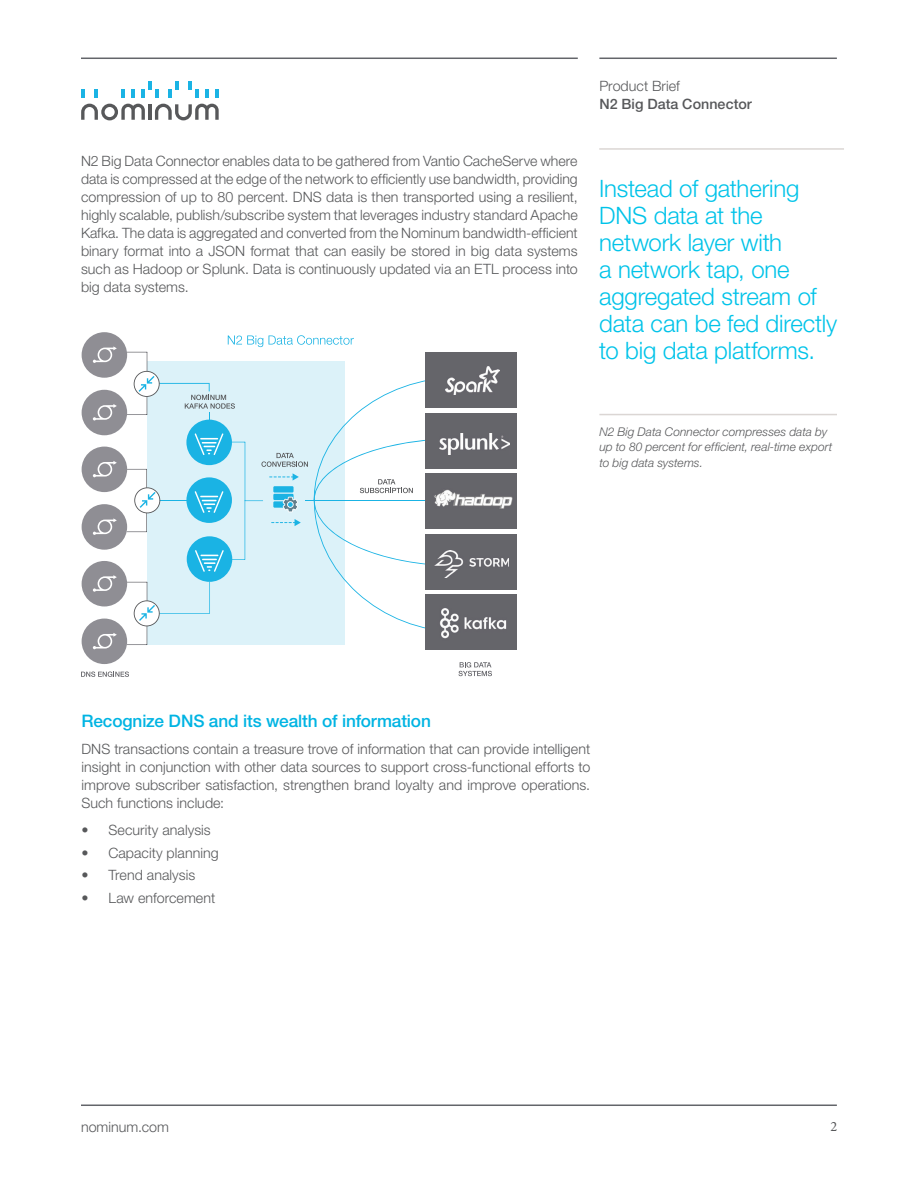
<style>
.page{position:relative;width:918px;height:1188px;background:#fff}
.page>*{position:absolute;margin:0;border:0;box-sizing:border-box;transform-origin:0 0}
.t1{font:300 24px/27px "Helvetica Neue LT Std";letter-spacing:-.01em;color:#00c3e9}
.t2{font:500 17.25px "Helvetica Neue LT Std";letter-spacing:-.01em;color:#00b4e3}
.t3{font:300 14.25px/18px "Helvetica Neue LT Std";letter-spacing:.005em;color:#57585a;text-align:justify}
.t4{font:500 14.25px "Helvetica Neue LT Std";letter-spacing:.005em;color:#57585a}
.t5{font:14.25px "Minion Pro";color:#57585a}
.t6{font:italic 300 12px/15.8px "Helvetica Neue LT Std";letter-spacing:.005em;color:#57585a}
</style>
<div class="page">
<div style="left:147px;top:361px;width:198px;height:284px;background:#dcf2f9"></div>
<hr style="left:306px;top:500px;width:121px;height:1px;background:#1ab3e4">
<div style="left:82px;top:332px;width:45px;height:46px;background:#8f8e94;border-radius:50%"></div>
<svg style="left:93px;top:346px;width:24px;height:17px"></svg>
<div style="left:82px;top:390px;width:45px;height:45px;background:#8f8e94;border-radius:50%"></div>
<svg style="left:93px;top:404px;width:24px;height:17px"></svg>
<div style="left:82px;top:447px;width:45px;height:45px;background:#8f8e94;border-radius:50%"></div>
<svg style="left:93px;top:461px;width:24px;height:16px"></svg>
<div style="left:82px;top:504px;width:45px;height:46px;background:#8f8e94;border-radius:50%"></div>
<svg style="left:93px;top:518px;width:24px;height:17px"></svg>
<div style="left:82px;top:561px;width:45px;height:45px;background:#8f8e94;border-radius:50%"></div>
<svg style="left:93px;top:575px;width:24px;height:17px"></svg>
<div style="left:82px;top:619px;width:45px;height:45px;background:#8f8e94;border-radius:50%"></div>
<svg style="left:93px;top:633px;width:24px;height:16px"></svg>
<div style="left:187px;top:536px;width:45px;height:46px;background:#1ab3e4;border-radius:50%"></div>
<div style="left:186px;top:420px;width:46px;height:45px;background:#1ab3e4;border-radius:50%"></div>
<div style="left:186px;top:477px;width:46px;height:46px;background:#1ab3e4;border-radius:50%"></div>
<div style="left:426px;top:474px;width:91px;height:55px;background:#65656a"></div>
<img style="left:461px;top:494px;width:52px;height:15px">
<div style="left:426px;top:534px;width:91px;height:55px;background:#65656a"></div>
<div style="left:426px;top:595px;width:91px;height:55px;background:#65656a"></div>
<div style="left:426px;top:413px;width:91px;height:55px;background:#65656a"></div>
<div style="left:426px;top:352px;width:91px;height:56px;background:#65656a"></div>
<img style="left:461px;top:558px;width:48px;height:9px">
<img style="left:441px;top:617px;width:66px;height:22px">
<img style="left:461px;top:434px;width:48px;height:16px">
<img style="left:461px;top:366px;width:38px;height:27px">
<svg style="left:81px;top:672px;width:48px;height:5px"></svg>
<svg style="left:314px;top:377px;width:147px;height:255px"></svg>
<svg style="left:459px;top:662px;width:33px;height:14px"></svg>
<svg style="left:269px;top:335px;width:85px;height:10px"></svg>
<svg style="left:195px;top:433px;width:113px;height:139px"></svg>
<hr style="left:140px;top:500px;width:46px;height:1px;background:#1ab3e4">
<svg style="left:127px;top:335px;width:136px;height:85px"></svg>
<svg style="left:127px;top:469px;width:33px;height:63px"></svg>
<svg style="left:127px;top:582px;width:83px;height:63px"></svg>
<hr style="left:599px;top:414px;width:238px;height:1px;background:#dbd6d4">
<svg style="left:81px;top:104px;width:64px;height:16px"></svg>
<svg style="left:155px;top:104px;width:64px;height:16px"></svg>
<hr style="left:148px;top:104px;width:4px;height:16px;background:#57585a">
<svg style="left:81px;top:89px;width:4px;height:8px"></svg>
<svg style="left:95px;top:89px;width:3px;height:8px"></svg>
<svg style="left:121px;top:89px;width:4px;height:8px"></svg>
<svg style="left:131px;top:89px;width:4px;height:8px"></svg>
<svg style="left:168px;top:81px;width:10px;height:16px"></svg>
<svg style="left:142px;top:81px;width:16px;height:16px"></svg>
<svg style="left:188px;top:81px;width:11px;height:16px"></svg>
<svg style="left:205px;top:89px;width:4px;height:8px"></svg>
<svg style="left:215px;top:89px;width:4px;height:8px"></svg>
<hr style="left:81px;top:58px;width:497px;height:1px;background:#63656a">
<hr style="left:599px;top:58px;width:238px;height:1px;background:#63656a">
<hr style="left:81px;top:1105px;width:756px;height:1px;background:#63656a">
<hr style="left:599px;top:148px;width:245px;height:2px;background:#dbd6d4">
<p class="t3" style="left:81px;top:152px;width:498px">N2 Big Data Connector enables data to be gathered from Vantio CacheServe where data is compressed at the edge of the network to efficiently use bandwidth, providing compression of up to 80 percent. DNS data is then transported using a resilient, highly scalable, publish/subscribe system that leverages industry standard Apache Kafka. The data is aggregated and converted from the Nominum bandwidth-efficient binary format into a JSON format that can easily be stored in big data systems such as Hadoop or Splunk. Data is continuously updated via an ETL process into big data systems.</p>
<p class="t3" style="left:599px;top:77px;width:82px">Product Brief</p>
<p class="t4" style="left:599px;top:96px;width:154px">N2 Big Data Connector</p>
<h1 class="t1" style="left:599px;top:174px;width:239px">Instead of gathering<br>DNS data at the network layer with<br>a network tap, one aggregated stream of data can be fed directly to big data platforms.</h1>
<p class="t6" style="left:599px;top:423px;width:235px">N2 Big Data Connector compresses data by up to 80 percent for efficient, real-time export to big data systems.</p>
<p class="t2" style="left:81px;top:711px;width:351px">Recognize DNS and its wealth of information</p>
<p class="t3" style="left:81px;top:740px;width:510px">DNS transactions contain a treasure trove of information that can provide intelligent insight in conjunction with other data sources to support cross-functional efforts to improve subscriber satisfaction, strengthen brand loyalty and improve operations.<br>Such functions include:</p>
<p class="t3" style="left:81px;top:821px;width:131px">• Security analysis</p>
<p class="t3" style="left:81px;top:843px;width:139px">• Capacity planning</p>
<p class="t3" style="left:81px;top:866px;width:115px">• Trend analysis</p>
<p class="t3" style="left:81px;top:888px;width:135px">• Law enforcement</p>
<p class="t3" style="left:81px;top:1118px;width:90px">nominum.com</p>
<p class="t5" style="left:830px;top:1117px;width:8px">2</p>
</div>
